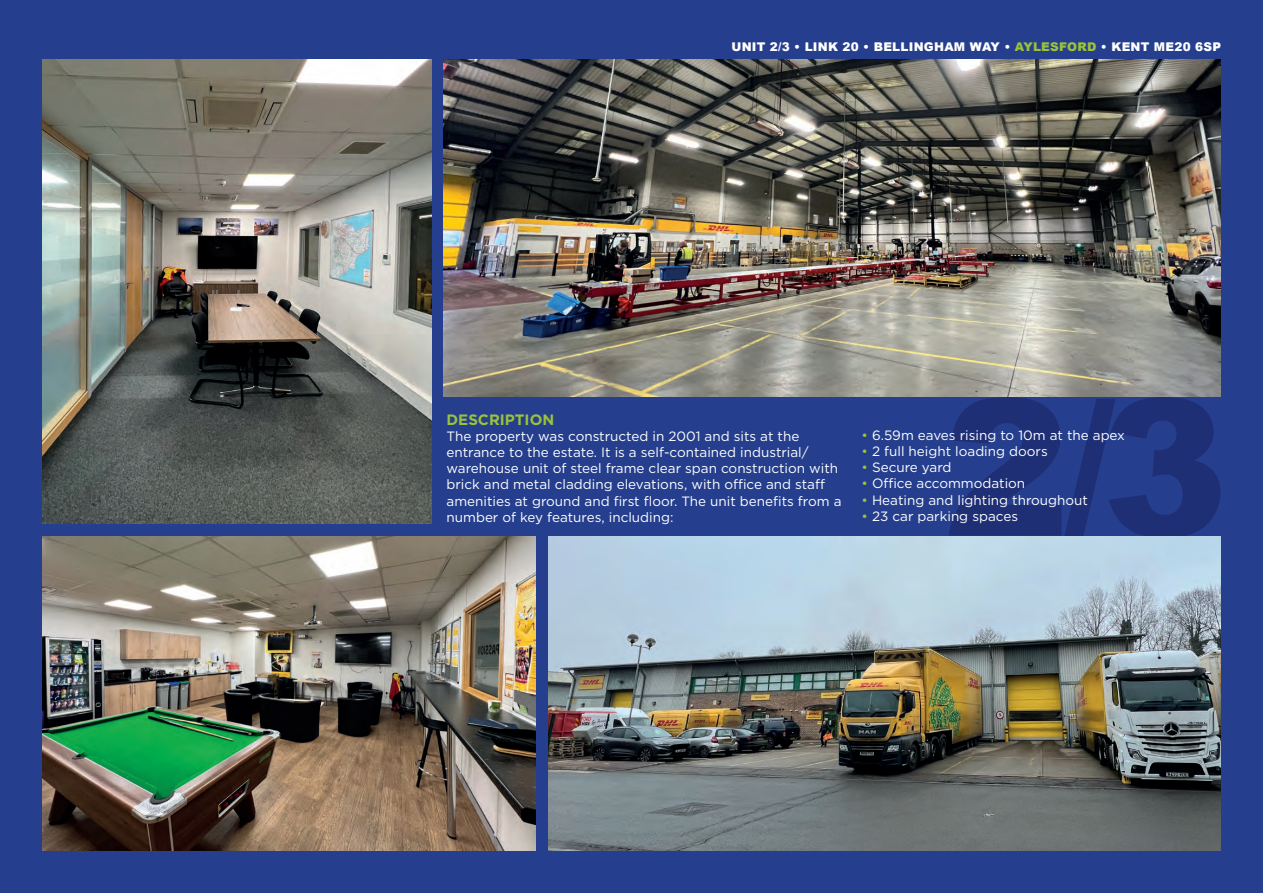
<style>
.page{position:relative;width:1263px;height:893px;background:#253f8e}
.page>*{position:absolute;margin:0;border:0;box-sizing:border-box;transform-origin:0 0}
.t1{font:700 15px "Gotham";color:#9ac23b}
.t2{font:13.5px/16.2px "Gotham";color:#fff}
.t3{font:900 12px "Arial";letter-spacing:.02em;color:#fff}
.s1{color:#9ac23b}
</style>
<div class="page">
<img style="left:443px;top:59px;width:777px;height:337px">
<img style="left:43px;top:537px;width:493px;height:313px">
<svg style="left:949px;top:397px;width:271px;height:139px"></svg>
<img style="left:43px;top:59px;width:389px;height:464px">
<img style="left:549px;top:536px;width:671px;height:314px">
<p class="t3" style="left:731px;top:38px;width:491px">UNIT 2/3 • LINK 20 • BELLINGHAM WAY • <span class="s1">AYLESFORD</span> • KENT ME20 6SP</p>
<p class="t1" style="left:447px;top:411px;width:109px">DESCRIPTION</p>
<p class="t2" style="left:447px;top:428px;width:396px">The property was constructed in 2001 and sits at the entrance to the estate. It is a self-contained industrial/ warehouse unit of steel frame clear span construction with brick and metal cladding elevations, with office and staff amenities at ground and first floor. The unit benefits from a number of key features, including:</p>
<p class="t2" style="left:861px;top:427px;width:265px"><span class="s1">•</span> 6.59m eaves rising to 10m at the apex</p>
<p class="t2" style="left:861px;top:443px;width:188px"><span class="s1">•</span> 2 full height loading doors</p>
<p class="t2" style="left:861px;top:459px;width:91px"><span class="s1">•</span> Secure yard</p>
<p class="t2" style="left:861px;top:475px;width:165px"><span class="s1">•</span> Office accommodation</p>
<p class="t2" style="left:861px;top:491px;width:228px"><span class="s1">•</span> Heating and lighting throughout</p>
<p class="t2" style="left:861px;top:508px;width:158px"><span class="s1">•</span> 23 car parking spaces</p>
</div>
